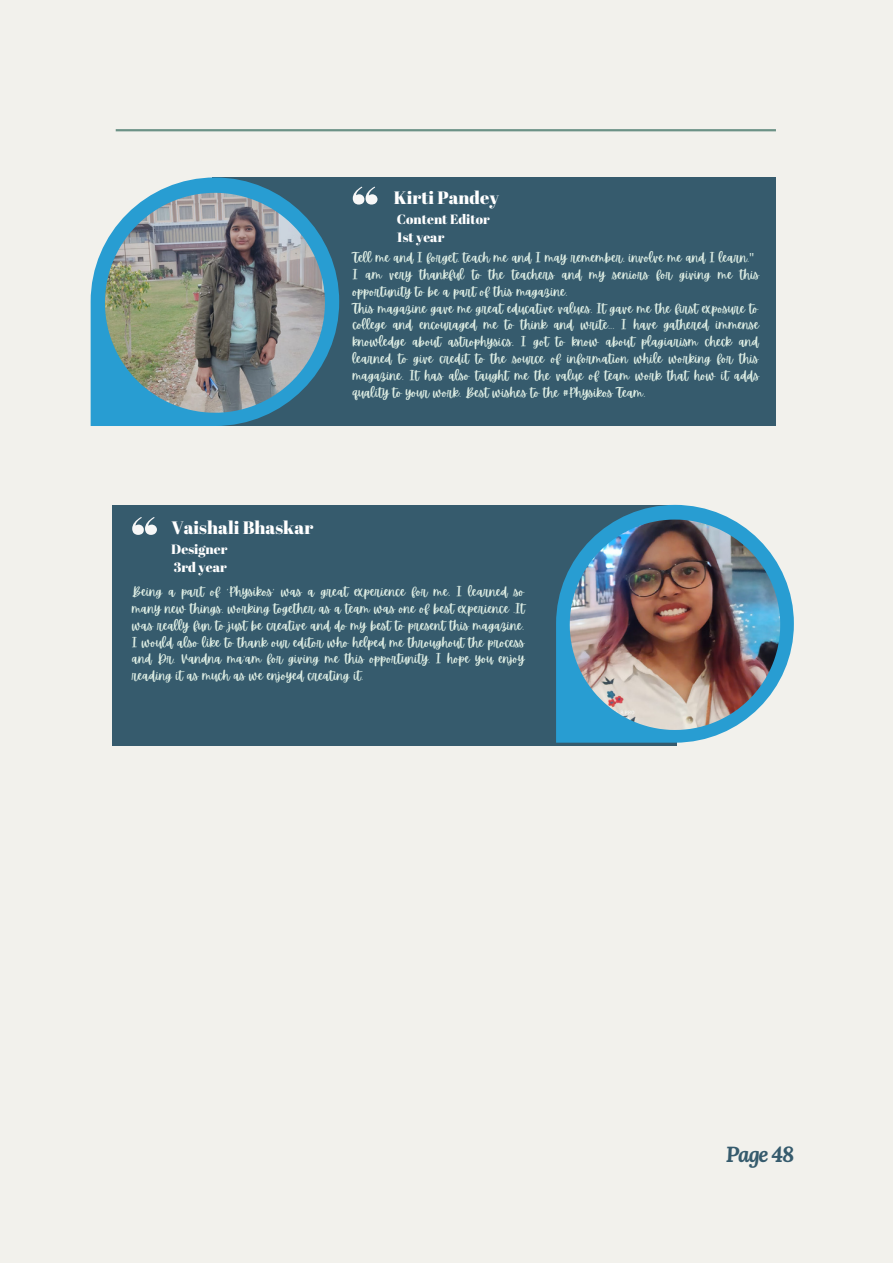
<style>
.page{position:relative;width:893px;height:1264px;background:#fff}
.page>*{position:absolute;margin:0;border:0;box-sizing:border-box;transform-origin:0 0}
.t1{font:italic 700 21.6px "Lora";letter-spacing:-.06em;color:#365b6d}
.t2{font:18px "Abril Fatface";color:#fff}
.t3{font:17.85px "Abril Fatface";color:#fff}
.t4{font:13.5px/18px "Abril Fatface";color:#fff}
.t5{font:13.35px/17.9px "Abril Fatface";color:#fff}
.t6{font:12.6px/16.8px "Apricots";color:#deeee4}
.s1{font-family:"Noto Sans"}
</style>
<div class="page">
<div style="left:0;top:0;width:892px;height:1262px;background:#f2f1ec"></div>
<hr style="left:116px;top:129px;width:659px;height:2px;background:#6c9286">
<div style="left:213px;top:177px;width:563px;height:249px;background:#365b6d"></div>
<div style="left:112px;top:505px;width:564px;height:240px;background:#365b6d"></div>
<svg style="left:91px;top:177px;width:248px;height:249px"></svg>
<img style="left:105px;top:193px;width:220px;height:220px">
<svg style="left:556px;top:505px;width:237px;height:237px;fill:#2e9dd2"></svg>
<img style="left:569px;top:519px;width:211px;height:210px">
<svg style="left:353px;top:186px;width:24px;height:18px"></svg>
<svg style="left:132px;top:517px;width:25px;height:18px"></svg>
<h3 class="t3" style="left:393px;top:185px;width:107px">Kirti Pandey</h3>
<p class="t5" style="left:397px;top:210px;width:94px">Content Editor<br>1st year</p>
<p class="t6" style="left:353px;top:249px;width:408px">Tell me and I forget, teach me and I may remember, involve me and I learn.<span class="s1">" </span>I am very thankful to the teachers and my seniors for giving me this opportunity to be a part of this magazine.<br>This magazine gave me great educative values. It gave me the first exposure to college and encouraged me to think and write... I have gathered immense knowledge about astrophysics, I got to know about plagiarism check and learned to give credit to the source of information while working for this magazine. It has also taught me the value of team work that how it adds quality to your work. Best wishes to the #Physikos Team.</p>
<h2 class="t2" style="left:171px;top:515px;width:143px">Vaishali Bhaskar</h2>
<p class="t4" style="left:171px;top:540px;width:58px">Designer<br>3rd year</p>
<p class="t6" style="left:132px;top:583px;width:394px;text-align:justify">Being a part of 'Physikos' was a great experience for me, I learned so many new things. working together as a team was one of best experience .It was really fun to just be creative and do my best to present this magazine.<br>I would also like to thank our editor who helped me throughout the process and Dr. Vandna ma'am for giving me this opportunity. I hope you enjoy reading it as much as we enjoyed creating it.</p>
<h1 class="t1" style="left:725px;top:1139px;width:70px">Page 48</h1>
</div>
